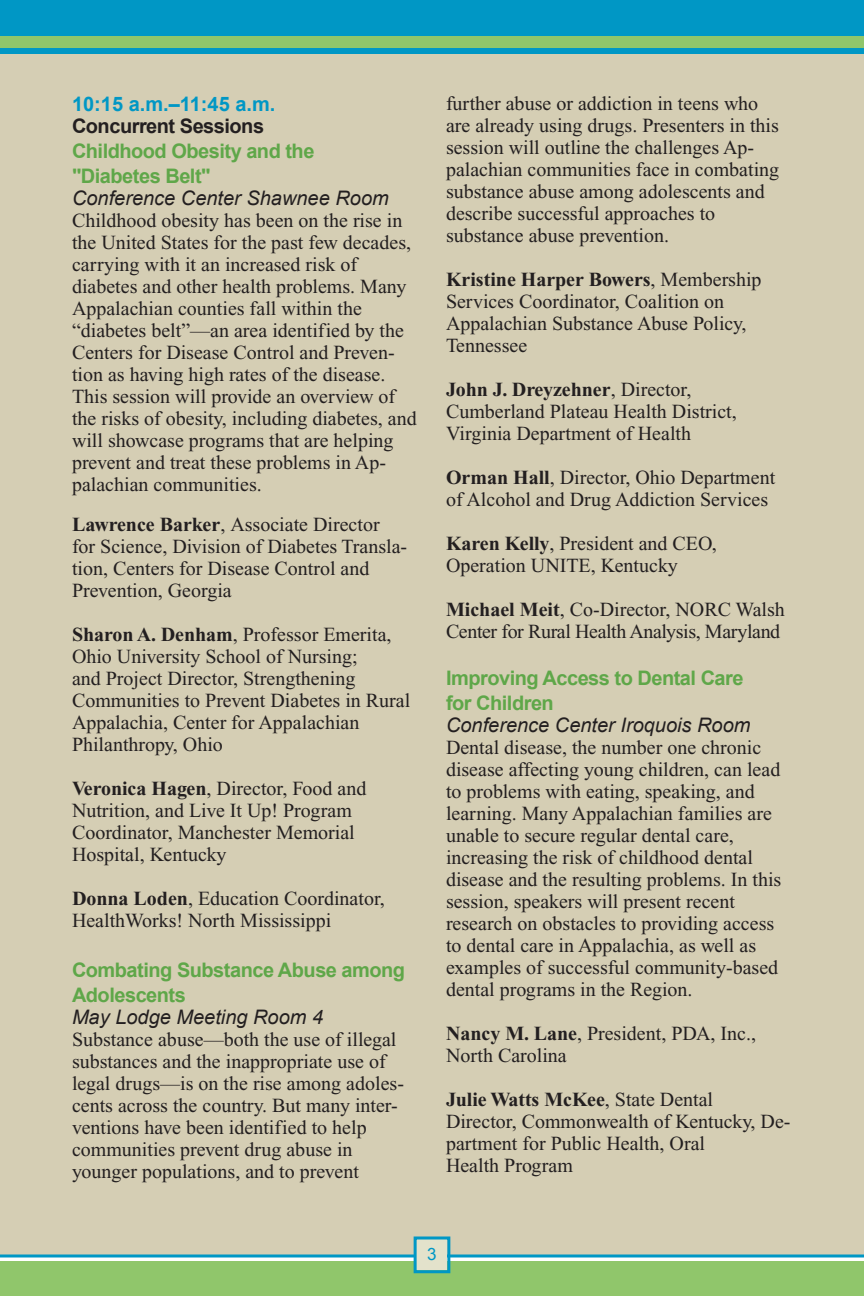
<style>
.page{position:relative;width:864px;height:1296px;background:#fff}
.page>*{position:absolute;margin:0;border:0;box-sizing:border-box;transform-origin:0 0}
.t1{font:20px/22px "Times New Roman";color:#231f20}
.t2{font:700 20px/25px "Arial";letter-spacing:-.025em;color:#5fa749}
.t3{font:italic 20px "Arial";color:#231f20}
.t4{font:20px/22px "Times New Roman";letter-spacing:-.02em;color:#231f20}
.t5{font:700 20px "Arial";color:#0097c5}
.t6{font:700 20px "Arial";letter-spacing:-.025em;color:#231f20}
.t7{font:17px "Arial";color:#0097c5}
.s1{font-weight:700}
</style>
<div class="page">
<div style="left:0;top:0;width:864px;height:1256px;background:#d5ceb4"></div>
<svg style="left:1px;top:1254px;width:863px;height:4px;background:#3aaac9"></svg>
<div style="left:0;top:0;width:864px;height:54px;background:#0097c5"></div>
<div style="left:0;top:1262px;width:864px;height:34px;background:#90c66b"></div>
<div style="left:417px;top:1240px;width:30px;height:30px;background:#e3e2cb"></div>
<div style="left:414px;top:1236px;width:36px;height:37px;border:3px solid #0097c5"></div>
<div style="left:0;top:36px;width:864px;height:12px;background:#90c66b"></div>
<p class="t5" style="left:72px;top:92px;width:205px">10:15 a.m.–11:45 a.m.</p>
<p class="t6" style="left:72px;top:114px;width:194px">Concurrent Sessions</p>
<p class="t2" style="left:72px;top:138px;width:244px">Childhood Obesity and the "Diabetes Belt"</p>
<p class="t3" style="left:72px;top:186px;width:318px">Conference Center Shawnee Room</p>
<p class="t1" style="left:72px;top:211px;width:346px">Childhood obesity has been on the rise in the United States for the past few decades, carrying with it an increased risk of diabetes and other health problems. Many Appalachian counties fall within the “diabetes belt”—an area identified by the Centers for Disease Control and Preven&shy;tion as having high rates of the disease.<br>This session will provide an overview of the risks of obesity, including diabetes, and will showcase programs that are helping prevent and treat these problems in Ap&shy;palachian communities.</p>
<p class="t1" style="left:72px;top:515px;width:337px"><span class="s1">Lawrence Barker</span>, Associate Director for Science, Division of Diabetes Transla&shy;tion, Centers for Disease Control and Prevention, Georgia</p>
<p class="t1" style="left:72px;top:625px;width:340px"><span class="s1">Sharon A. Denham</span>, Professor Emerita, Ohio University School of Nursing;<br>and Project Director, Strengthening Communities to Prevent Diabetes in Rural Appalachia, Center for Appalachian Philanthropy, Ohio</p>
<p class="t1" style="left:72px;top:779px;width:296px"><span class="s1">Veronica Hagen</span>, Director, Food and<br>Nutrition, and Live It Up! Program<br>Coordinator, Manchester Memorial<br>Hospital, Kentucky</p>
<p class="t1" style="left:72px;top:889px;width:314px"><span class="s1">Donna Loden</span>, Education Coordinator,<br>HealthWorks! North Mississippi</p>
<p class="t2" style="left:72px;top:957px;width:335px">Combating Substance Abuse among<br>Adolescents</p>
<p class="t3" style="left:72px;top:1005px;width:253px">May Lodge Meeting Room 4</p>
<p class="t1" style="left:72px;top:1030px;width:333px">Substance abuse—both the use of illegal substances and the inappropriate use of legal drugs—is on the rise among adoles&shy;cents across the country. But many inter&shy;ventions have been identified to help communities prevent drug abuse in younger populations, and to prevent</p>
<p class="t1" style="left:446px;top:94px;width:335px">further abuse or addiction in teens who are already using drugs. Presenters in this session will outline the challenges Ap&shy;palachian communities face in combating substance abuse among adolescents and describe successful approaches to substance abuse prevention.</p>
<p class="t1" style="left:446px;top:270px;width:317px"><span class="s1">Kristine Harper Bowers</span>, Membership<br>Services Coordinator, Coalition on<br>Appalachian Substance Abuse Policy,<br>Tennessee</p>
<p class="t1" style="left:446px;top:380px;width:292px"><span class="s1">John J. Dreyzehner</span>, Director,<br>Cumberland Plateau Health District,<br>Virginia Department of Health</p>
<p class="t1" style="left:446px;top:468px;width:331px"><span class="s1">Orman Hall</span>, Director, Ohio Department of Alcohol and Drug Addiction Services</p>
<p class="t1" style="left:446px;top:534px;width:272px"><span class="s1">Karen Kelly</span>, President and CEO,<br>Operation UNITE, Kentucky</p>
<p class="t4" style="left:446px;top:600px;width:340px"><span class="s1">Michael Meit</span>, Co-Director, NORC Walsh<br>Center for Rural Health Analysis, Maryland</p>
<p class="t2" style="left:446px;top:665px;width:299px">Improving Access to Dental Care for Children</p>
<p class="t3" style="left:446px;top:714px;width:306px">Conference Center Iroquois Room</p>
<p class="t1" style="left:446px;top:738px;width:337px">Dental disease, the number one chronic disease affecting young children, can lead to problems with eating, speaking, and learning. Many Appalachian families are unable to secure regular dental care, increasing the risk of childhood dental disease and the resulting problems. In this session, speakers will present recent research on obstacles to providing access to dental care in Appalachia, as well as examples of successful community-based dental programs in the Region.</p>
<p class="t1" style="left:446px;top:1024px;width:312px"><span class="s1">Nancy M. Lane</span>, President, PDA, Inc.,<br>North Carolina</p>
<p class="t1" style="left:446px;top:1090px;width:346px"><span class="s1">Julie Watts McKee</span>, State Dental<br>Director, Commonwealth of Kentucky, De&shy;partment for Public Health, Oral<br>Health Program</p>
<p class="t7" style="left:427px;top:1244px;width:11px">3</p>
</div>
